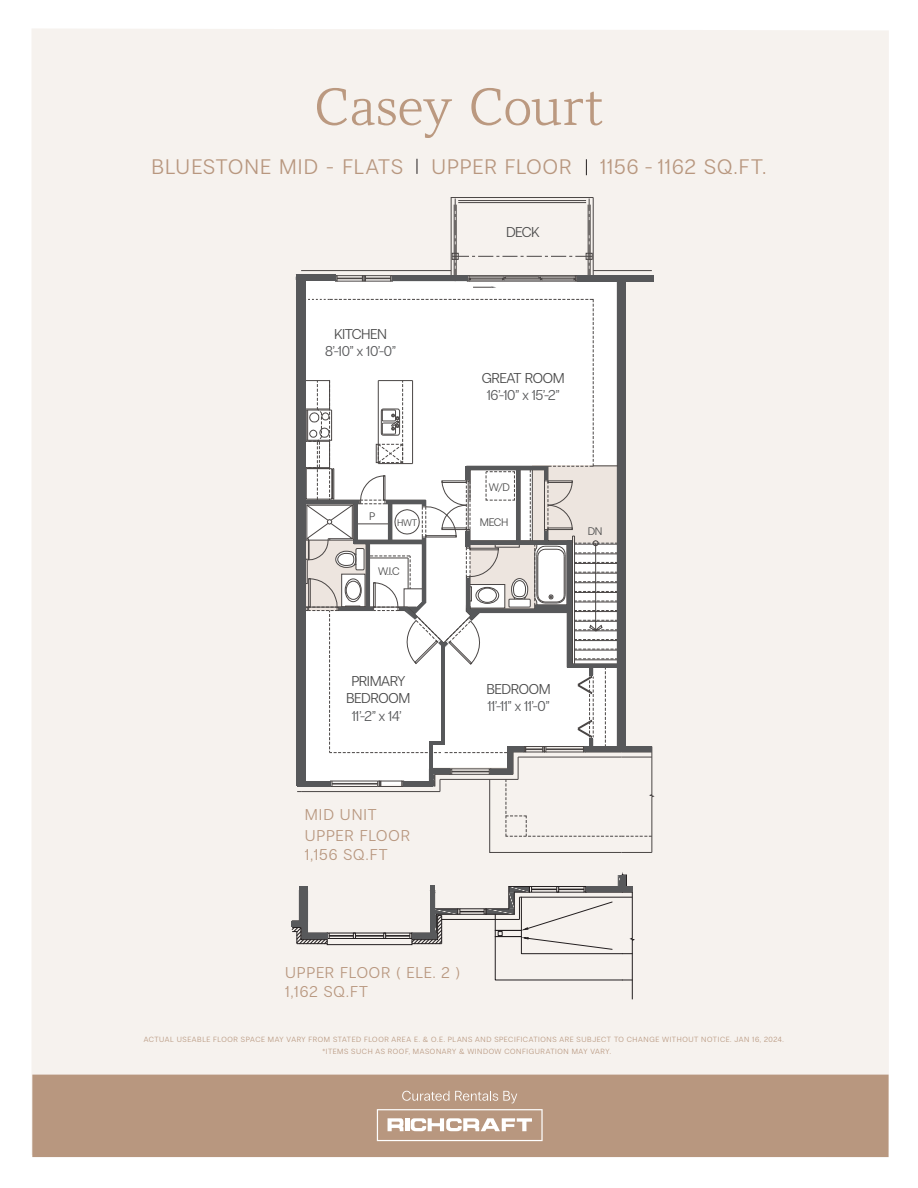
<style>
.page{position:relative;width:918px;height:1188px;background:#fff}
.page>*{position:absolute;margin:0;border:0;box-sizing:border-box;transform-origin:0 0}
.t1{font:52.5px "Audela";letter-spacing:-.015em;color:#bb9980}
.t2{font:300 21px "PP Radio Grotesk";letter-spacing:.055em;color:#b8977f}
.t3{font:300 15.6px/18.8px "PP Radio Grotesk";letter-spacing:.06em;color:#b8977f}
.t4{font:300 14.25px "PP Radio Grotesk";letter-spacing:-.03em;color:#57585a}
.t5{font:300 14.25px/17.1px "PP Radio Grotesk";letter-spacing:-.025em;color:#494949;text-align:center}
.t6{font:300 10.95px "PP Radio Grotesk";letter-spacing:-.025em;color:#494949}
.t7{font:300 9.6px "PP Radio Grotesk";color:#494949}
.t8{font:300 7.5px/12px "PP Radio Grotesk";letter-spacing:.08em;color:#b8977f}
</style>
<div class="page">
<div style="left:32px;top:29px;width:857px;height:1046px;background:#f6f2ee"></div>
<div style="left:32px;top:1075px;width:857px;height:82px;background:#b8977f"></div>
<svg style="left:377px;top:1109px;width:166px;height:32px"></svg>
<svg style="left:402px;top:1091px;width:47px;height:10px"></svg>
<svg style="left:455px;top:1091px;width:62px;height:12px"></svg>
<svg style="left:417px;top:159px;width:1px;height:15px"></svg>
<svg style="left:586px;top:159px;width:1px;height:16px"></svg>
<svg style="left:296px;top:197px;width:359px;height:656px"></svg>
<div style="left:618px;top:279px;width:6px;height:471px;background:#57585a"></div>
<hr style="left:299px;top:279px;width:4px;height:504px;background:#57585a">
<svg style="left:292px;top:874px;width:342px;height:126px"></svg>
<div style="left:299px;top:887px;width:9px;height:35px;background:#58595b"></div>
<div style="left:430px;top:885px;width:5px;height:50px;background:#58595b"></div>
<div style="left:620px;top:876px;width:6px;height:13px;background:#58595b"></div>
<div style="left:586px;top:887px;width:46px;height:5px;background:#58595b"></div>
<div style="left:412px;top:933px;width:25px;height:6px;background:#58595b"></div>
<div style="left:302px;top:933px;width:25px;height:6px;background:#58595b"></div>
<div style="left:302px;top:920px;width:6px;height:14px;background:#58595b"></div>
<div style="left:292px;top:921px;width:11px;height:5px;background:#58595b"></div>
<h1 class="t1" style="left:314px;top:72px;width:291px">Casey Court</h1>
<h2 class="t2" style="left:151px;top:156px;width:253px">BLUESTONE MID - FLATS</h2>
<h2 class="t2" style="left:431px;top:156px;width:142px">UPPER FLOOR</h2>
<h2 class="t2" style="left:600px;top:156px;width:168px">1156 - 1162 SQ.FT.</h2>
<h3 class="t5" style="left:506px;top:223px;width:35px">DECK</h3>
<h3 class="t5" style="left:334px;top:325px;width:55px">KITCHEN</h3>
<h3 class="t4" style="left:325px;top:343px;width:72px">8’-10” x 10’-0”</h3>
<h3 class="t5" style="left:482px;top:369px;width:85px">GREAT ROOM</h3>
<h3 class="t4" style="left:487px;top:387px;width:74px">16’-10” x 15’-2”</h3>
<h3 class="t6" style="left:369px;top:510px;width:8px">P</h3>
<h3 class="t6" style="left:489px;top:481px;width:22px">W/D</h3>
<p class="t7" style="left:397px;top:517px;width:22px">HWT</p>
<h3 class="t6" style="left:480px;top:516px;width:30px">MECH</h3>
<h3 class="t6" style="left:378px;top:566px;width:23px">W.I.C</h3>
<h3 class="t6" style="left:588px;top:525px;width:16px">DN</h3>
<h3 class="t5" style="left:346px;top:673px;width:66px">PRIMARY<br>BEDROOM</h3>
<h3 class="t4" style="left:352px;top:708px;width:51px">11’-2” x 14’</h3>
<h3 class="t3" style="left:305px;top:806px;width:74px">MID UNIT</h3>
<h3 class="t3" style="left:305px;top:826px;width:107px">UPPER FLOOR<br>1,156 SQ.FT</h3>
<h3 class="t5" style="left:486px;top:681px;width:66px">BEDROOM</h3>
<h3 class="t4" style="left:488px;top:698px;width:64px">11’-11” x 11’-0”</h3>
<h3 class="t3" style="left:285px;top:963px;width:176px">UPPER FLOOR ( ELE. 2 )<br>1,162 SQ.FT</h3>
<p class="t8" style="left:322px;top:1034px;width:463px;text-indent:-179px">ACTUAL USEABLE FLOOR SPACE MAY VARY FROM STATED FLOOR AREA E. &amp; O.E. PLANS AND SPECIFICATIONS ARE SUBJECT TO CHANGE WITHOUT NOTICE. JAN 16, 2024. *ITEMS SUCH AS ROOF, MASONARY &amp; WINDOW CONFIGURATION MAY VARY.</p>
</div>
